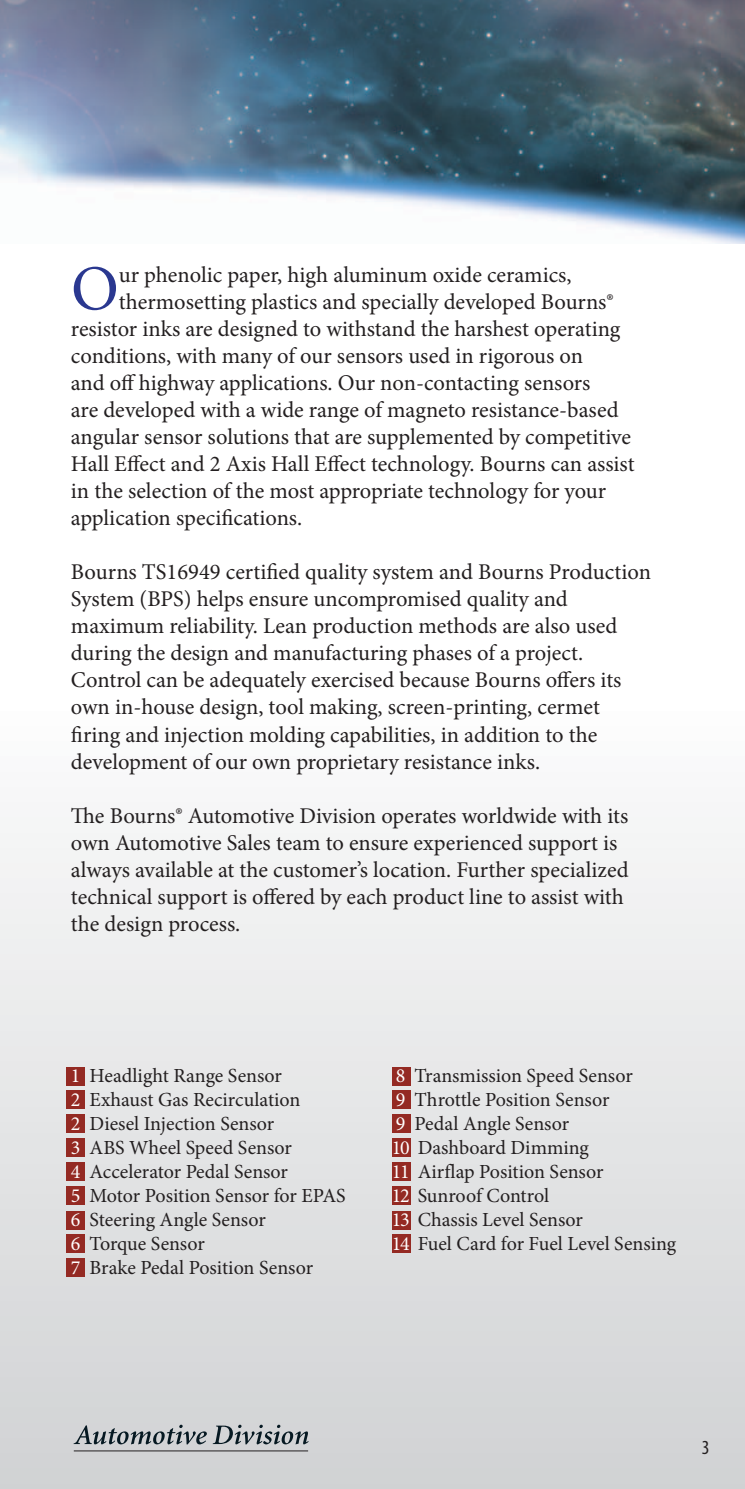
<style>
.page{position:relative;width:745px;height:1489px;background:#fff}
.page>*{position:absolute;margin:0;border:0;box-sizing:border-box;transform-origin:0 0}
.t1{font:64px "Minion Pro";color:#2a3890}
.t2{font:22.5px/27px "Minion Pro";color:#231f20}
.t3{font:20px/24px "Minion Pro";color:#231f20}
.t4{font:condensed 20px "Myriad Pro";color:#231f20}
.s1{color:#fff}
</style>
<div class="page">
<div style="left:0;top:373px;width:744px;height:1115px;background:linear-gradient(to bottom,#fff,#d3d4d6)"></div>
<img style="left:0;top:0;width:744px;height:243px">
<hr style="left:74px;top:1450px;width:234px;height:1px;background:#231f20">
<svg style="left:74px;top:1424px;width:234px;height:20px;background:#9da3a7"></svg>
<div style="left:66px;top:1067px;width:19px;height:18px;background:#942a23"></div>
<div style="left:391px;top:1067px;width:19px;height:18px;background:#942a23"></div>
<div style="left:66px;top:1090px;width:19px;height:19px;background:#942a23"></div>
<div style="left:391px;top:1090px;width:19px;height:19px;background:#942a23"></div>
<div style="left:66px;top:1114px;width:19px;height:18px;background:#942a23"></div>
<div style="left:391px;top:1114px;width:19px;height:18px;background:#942a23"></div>
<div style="left:66px;top:1138px;width:19px;height:18px;background:#942a23"></div>
<div style="left:391px;top:1138px;width:19px;height:18px;background:#942a23"></div>
<div style="left:66px;top:1162px;width:19px;height:19px;background:#942a23"></div>
<div style="left:391px;top:1162px;width:19px;height:19px;background:#942a23"></div>
<div style="left:66px;top:1186px;width:19px;height:19px;background:#942a23"></div>
<div style="left:391px;top:1186px;width:19px;height:19px;background:#942a23"></div>
<div style="left:66px;top:1210px;width:19px;height:19px;background:#942a23"></div>
<div style="left:391px;top:1210px;width:19px;height:19px;background:#942a23"></div>
<div style="left:66px;top:1234px;width:19px;height:18px;background:#942a23"></div>
<div style="left:391px;top:1234px;width:19px;height:18px;background:#942a23"></div>
<div style="left:66px;top:1258px;width:19px;height:19px;background:#942a23"></div>
<h1 class="t1" style="left:71px;top:246px;width:49px">O</h1>
<p class="t2" style="left:119px;top:262px;width:454px">ur phenolic paper, high aluminum oxide ceramics,</p>
<p class="t2" style="left:119px;top:289px;width:496px">thermosetting plastics and specially developed Bourns®</p>
<p class="t2" style="left:71px;top:316px;width:550px">resistor inks are designed to withstand the harshest operating</p>
<p class="t2" style="left:71px;top:343px;width:513px">conditions, with many of our sensors used in rigorous on</p>
<p class="t2" style="left:71px;top:370px;width:520px">and off highway applications. Our non-contacting sensors</p>
<p class="t2" style="left:71px;top:397px;width:549px">are developed with a wide range of magneto resistance-based</p>
<p class="t2" style="left:71px;top:424px;width:561px">angular sensor solutions that are supplemented by competitive</p>
<p class="t2" style="left:71px;top:451px;width:565px">Hall Effect and 2 Axis Hall Effect technology. Bourns can assist</p>
<p class="t2" style="left:71px;top:478px;width:536px">in the selection of the most appropriate technology for your</p>
<p class="t2" style="left:71px;top:505px;width:233px">application specifications.</p>
<p class="t2" style="left:71px;top:559px;width:581px">Bourns TS16949 certified quality system and Bourns Production System (BPS) helps ensure uncompromised quality and maximum reliability. Lean production methods are also used during the design and manufacturing phases of a project.<br>Control can be adequately exercised because Bourns offers its own in-house design, tool making, screen-printing, cermet firing and injection molding capabilities, in addition to the development of our own proprietary resistance inks.</p>
<p class="t2" style="left:71px;top:802px;width:558px">The Bourns® Automotive Division operates worldwide with its own Automotive Sales team to ensure experienced support is always available at the customer’s location. Further specialized technical support is offered by each product line to assist with the design process.</p>
<p class="t3" style="left:71px;top:1063px;width:276px"><span class="s1">1</span> Headlight Range Sensor<br><span class="s1">2</span> Exhaust Gas Recirculation<br><span class="s1">2</span> Diesel Injection Sensor<br><span class="s1">3</span> ABS Wheel Speed Sensor<br><span class="s1">4</span> Accelerator Pedal Sensor<br><span class="s1">5</span> Motor Position Sensor for EPAS<br><span class="s1">6</span> Steering Angle Sensor<br><span class="s1">6</span> Torque Sensor<br><span class="s1">7</span> Brake Pedal Position Sensor</p>
<p class="t3" style="left:391px;top:1063px;width:286px"><span class="s1">8</span> Transmission Speed Sensor<br><span class="s1">9</span> Throttle Position Sensor<br><span class="s1">9</span> Pedal Angle Sensor<br><span class="s1">10</span> Dashboard Dimming<br><span class="s1">11</span> Airflap Position Sensor<br><span class="s1">12</span> Sunroof Control<br><span class="s1">13</span> Chassis Level Sensor<br><span class="s1">14</span> Fuel Card for Fuel Level Sensing</p>
<p class="t4" style="left:701px;top:1434px;width:9px">3</p>
</div>
